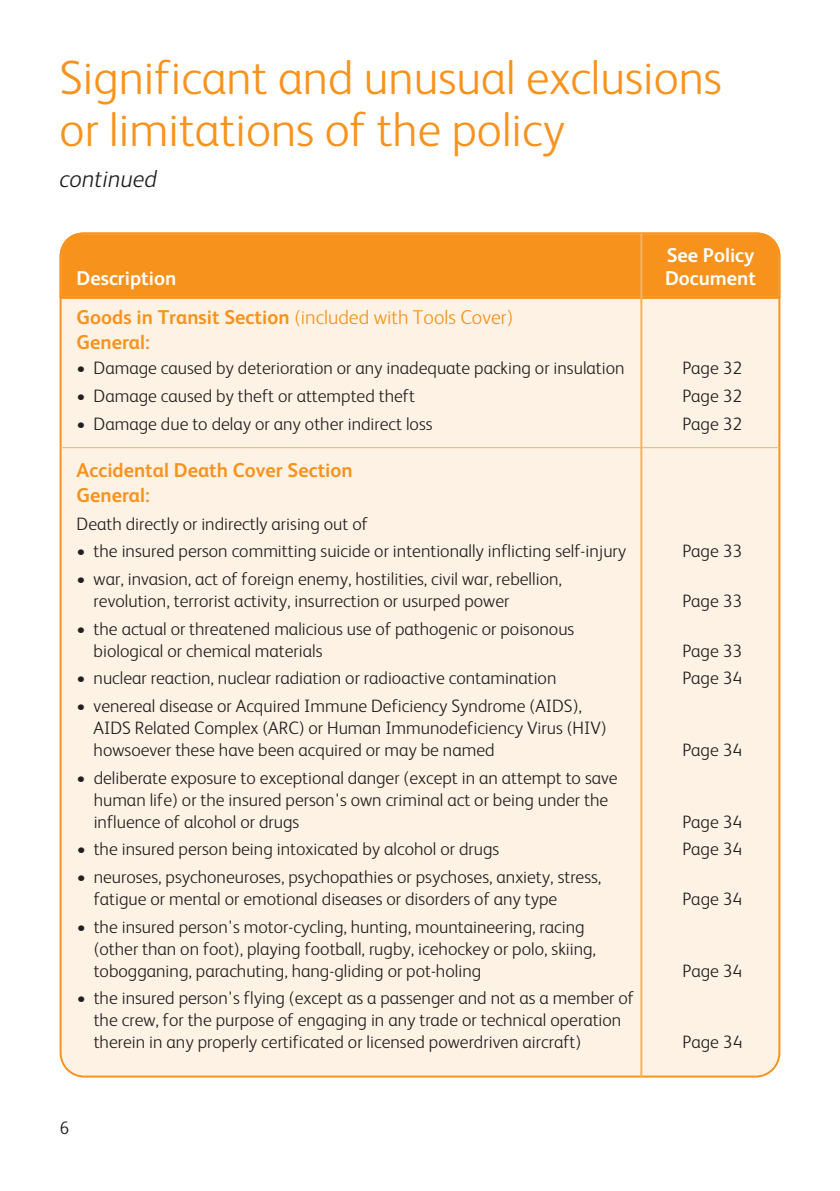
<style>
.page{position:relative;width:840px;height:1191px;background:#fff}
.page>*{position:absolute;margin:0;border:0;box-sizing:border-box;transform-origin:0 0}
.t1{font:300 48px/52px "FS Albert";color:#f7931d}
.t2{font:italic 300 24px "FS Albert";color:#231f20}
.t3{font:700 20px/24.8px "FS Albert";color:#f7931d}
.t4{font:700 20px "FS Albert";color:#fff}
.t5{font:300 18px/22px "FS Albert";color:#231f20}
.s1{font-weight:300}
</style>
<div class="page">
<div style="left:60px;top:256px;width:720px;height:821px;background:#fef2e4"></div>
<div style="left:62px;top:256px;width:716px;height:41px;background:#f7931d"></div>
<svg style="left:60px;top:232px;width:720px;height:24px;background:#f79623"></svg>
<hr style="left:60px;top:447px;width:720px;height:1px;background:#fab05f">
<hr style="left:640px;top:233px;width:2px;height:844px;background:#fab05f">
<h1 class="t1" style="left:60px;top:56px;width:663px">Significant and unusual exclusions or limitations of the policy</h1>
<h2 class="t2" style="left:60px;top:170px;width:99px">continued</h2>
<p class="t4" style="left:666px;top:248px;width:89px">See Policy</p>
<p class="t4" style="left:77px;top:271px;width:101px">Description</p>
<p class="t4" style="left:664px;top:271px;width:92px">Document</p>
<p class="t3" style="left:77px;top:307px;width:438px">Goods in Transit Section <span class="s1">(included with Tools Cover)<br></span>General:</p>
<p class="t5" style="left:77px;top:359px;width:549px">• Damage caused by deterioration or any inadequate packing or insulation</p>
<p class="t5" style="left:682px;top:359px;width:61px">Page 32</p>
<p class="t5" style="left:77px;top:386px;width:339px">• Damage caused by theft or attempted theft</p>
<p class="t5" style="left:682px;top:386px;width:61px">Page 32</p>
<p class="t5" style="left:77px;top:414px;width:357px">• Damage due to delay or any other indirect loss</p>
<p class="t5" style="left:682px;top:414px;width:61px">Page 32</p>
<p class="t3" style="left:77px;top:460px;width:277px">Accidental Death Cover Section<br>General:</p>
<p class="t5" style="left:77px;top:514px;width:292px">Death directly or indirectly arising out of</p>
<p class="t5" style="left:77px;top:542px;width:551px">• the insured person committing suicide or intentionally inflicting self-injury</p>
<p class="t5" style="left:682px;top:542px;width:61px">Page 33</p>
<p class="t5" style="left:94px;top:569px;width:469px;text-indent:-17px">• war, invasion, act of foreign enemy, hostilities, civil war, rebellion, revolution, terrorist activity, insurrection or usurped power</p>
<p class="t5" style="left:682px;top:591px;width:61px">Page 33</p>
<p class="t5" style="left:94px;top:619px;width:482px;text-indent:-17px">• the actual or threatened malicious use of pathogenic or poisonous biological or chemical materials</p>
<p class="t5" style="left:682px;top:641px;width:61px">Page 33</p>
<p class="t5" style="left:77px;top:669px;width:481px">• nuclear reaction, nuclear radiation or radioactive contamination</p>
<p class="t5" style="left:682px;top:669px;width:61px">Page 34</p>
<p class="t5" style="left:94px;top:696px;width:514px;text-indent:-17px">• venereal disease or Acquired Immune Deficiency Syndrome (AIDS),<br>AIDS Related Complex (ARC) or Human Immunodeficiency Virus (HIV) howsoever these have been acquired or may be named</p>
<p class="t5" style="left:682px;top:740px;width:61px">Page 34</p>
<p class="t5" style="left:94px;top:768px;width:525px;text-indent:-17px">• deliberate exposure to exceptional danger (except in an attempt to save human life) or the insured person's own criminal act or being under the influence of alcohol or drugs</p>
<p class="t5" style="left:682px;top:812px;width:61px">Page 34</p>
<p class="t5" style="left:77px;top:840px;width:424px">• the insured person being intoxicated by alcohol or drugs</p>
<p class="t5" style="left:682px;top:840px;width:61px">Page 34</p>
<p class="t5" style="left:94px;top:868px;width:509px;text-indent:-17px">• neuroses, psychoneuroses, psychopathies or psychoses, anxiety, stress, fatigue or mental or emotional diseases or disorders of any type</p>
<p class="t5" style="left:682px;top:890px;width:61px">Page 34</p>
<p class="t5" style="left:94px;top:917px;width:503px;text-indent:-17px">• the insured person's motor-cycling, hunting, mountaineering, racing (other than on foot), playing football, rugby, icehockey or polo, skiing, tobogganing, parachuting, hang-gliding or pot-holing</p>
<p class="t5" style="left:94px;top:989px;width:541px;text-indent:-17px">• the insured person's flying (except as a passenger and not as a member of the crew, for the purpose of engaging in any trade or technical operation therein in any properly certificated or licensed powerdriven aircraft)</p>
<p class="t5" style="left:60px;top:1118px;width:11px">6</p>
<p class="t5" style="left:682px;top:961px;width:61px">Page 34</p>
<p class="t5" style="left:682px;top:1033px;width:61px">Page 34</p>
</div>
